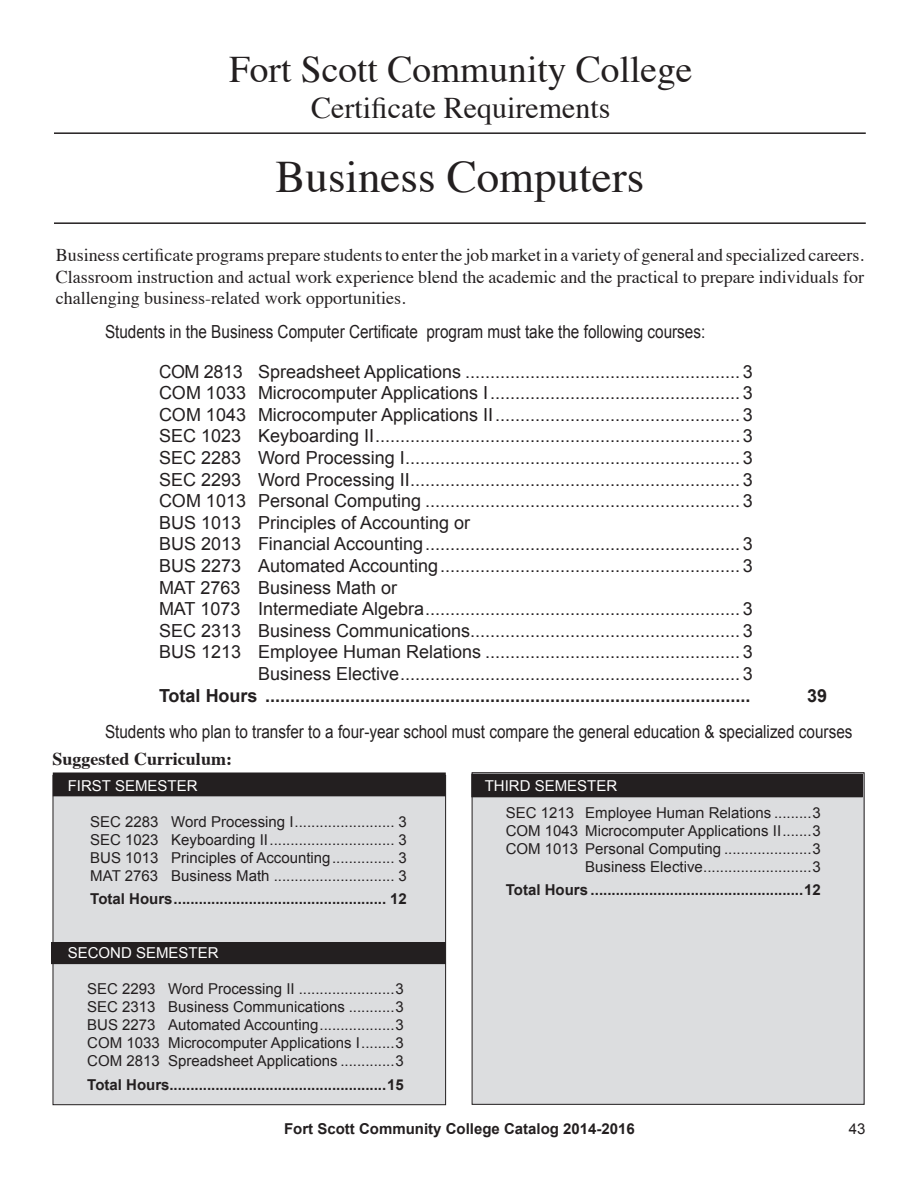
<style>
.page{position:relative;width:918px;height:1188px;background:#fff}
.page>*{position:absolute;margin:0;border:0;box-sizing:border-box;transform-origin:0 0}
.t1{font:45px "Times";color:#231f20}
.t2{font:37.5px "Times";color:#231f20}
.t3{font:30px "Times";color:#231f20}
.t4{font:18px "Arial";color:#231f20}
.t5{font:18px/21.6px "Times";color:#231f20;text-align:justify}
.t6{font:18px "Arial";color:#231f20;scale:.85 1}
.t7{font:700 18px "Arial";color:#231f20}
.t8{font:18px "Arial";color:#231f20;scale:.95 1}
.t9{font:700 18px "Times";color:#231f20}
.tables{font:15px/18px "Arial";color:#231f20}
.tables-2{font:700 15px "Arial";color:#231f20}
.Body_text{font:15px "Arial";color:#231f20}
.tables-3{font:15px "Arial";color:#fff}
.s1{font-style:inherit}
</style>
<div class="page">
<hr style="left:54px;top:132px;width:812px;height:2px;background:#231f20">
<hr style="left:54px;top:222px;width:812px;height:2px;background:#231f20">
<div style="left:53px;top:775px;width:393px;height:330px;background:#dcdddf"></div>
<div style="left:54px;top:773px;width:391px;height:23px;background:#231f20"></div>
<div style="left:53px;top:772px;width:393px;height:24px;border:2px solid #231f20"></div>
<div style="left:52px;top:943px;width:393px;height:20px;background:#231f20"></div>
<div style="left:51px;top:942px;width:395px;height:22px;border:2px solid #231f20"></div>
<div style="left:472px;top:773px;width:392px;height:331px;background:#dcdddf"></div>
<div style="left:472px;top:772px;width:392px;height:333px;border:1px solid #231f20"></div>
<div style="left:472px;top:774px;width:390px;height:23px;background:#231f20"></div>
<p class="t2" style="left:229px;top:34px;width:465px">Fort Scott Community College</p>
<p class="t3" style="left:311px;top:80px;width:301px">Certificate Requirements</p>
<p class="t1" style="left:276px;top:135px;width:370px">Business Computers</p>
<p class="t5" style="left:56px;top:243px;width:810px">Business certificate programs prepare students to enter the job market in a variety of general and specialized careers.<br>Classroom instruction and actual work experience blend the academic and the practical to prepare individuals for challenging business-related work opportunities.</p>
<p class="t6" style="left:105px;top:320px;width:708px">Students in the Business Computer Certificate program must take the following courses:</p>
<p class="t8" style="left:159px;top:359px;width:627px">COM 2813 Spreadsheet Applications ....................................................... 3</p>
<p class="t4" style="left:159px;top:381px;width:595px">COM 1033 Microcomputer Applications I.................................................. 3</p>
<p class="t4" style="left:159px;top:403px;width:595px">COM 1043 Microcomputer Applications II................................................. 3</p>
<p class="t4" style="left:159px;top:424px;width:595px">SEC 1023 Keyboarding II......................................................................... 3</p>
<p class="t4" style="left:159px;top:446px;width:595px">SEC 2283 Word Processing I................................................................... 3</p>
<p class="t4" style="left:159px;top:467px;width:595px">SEC 2293 Word Processing II.................................................................. 3</p>
<p class="t4" style="left:159px;top:489px;width:595px">COM 1013 Personal Computing ............................................................... 3</p>
<p class="t4" style="left:159px;top:511px;width:313px">BUS 1013 Principles of Accounting or</p>
<p class="t4" style="left:159px;top:532px;width:595px">BUS 2013 Financial Accounting............................................................... 3</p>
<p class="t4" style="left:159px;top:554px;width:595px">BUS 2273 Automated Accounting............................................................ 3</p>
<p class="t4" style="left:159px;top:575px;width:240px">MAT 2763 Business Math or</p>
<p class="t4" style="left:159px;top:597px;width:595px">MAT 1073 Intermediate Algebra............................................................... 3</p>
<p class="t4" style="left:159px;top:619px;width:595px">SEC 2313 Business Communications...................................................... 3</p>
<p class="t4" style="left:159px;top:640px;width:595px">BUS 1213 Employee Human Relations ................................................... 3</p>
<p class="t4" style="left:258px;top:662px;width:496px">Business Elective.................................................................... 3</p>
<p class="t7" style="left:159px;top:683px;width:593px">Total Hours .................................................................................................</p>
<p class="t7" style="left:807px;top:683px;width:22px">39</p>
<p class="t6" style="left:105px;top:719px;width:881px">Students who plan to transfer to a four-year school must compare the general education &amp; specialized courses</p>
<p class="t9" style="left:52px;top:742px;width:181px">Suggested Curriculum:</p>
<p class="tables-3" style="left:68px;top:776px;width:131px">FIRST SEMESTER</p>
<p class="tables" style="left:90px;top:813px;width:318px">SEC 2283 Word Processing I........................ 3</p>
<p class="tables" style="left:90px;top:831px;width:318px">SEC 1023 Keyboarding II.............................. 3</p>
<p class="tables" style="left:90px;top:849px;width:318px">BUS 1013 Principles of Accounting............... 3</p>
<p class="tables" style="left:90px;top:867px;width:318px">MAT 2763 Business Math ............................. 3</p>
<p class="tables-2" style="left:90px;top:889px;width:318px">Total Hours................................................... 12</p>
<p class="tables-3" style="left:68px;top:943px;width:152px">SECOND SEMESTER</p>
<p class="tables" style="left:87px;top:980px;width:318px">SEC 2293 Word Processing II .......................3</p>
<p class="tables" style="left:87px;top:998px;width:318px">SEC 2313 Business Communications ...........3</p>
<p class="tables" style="left:87px;top:1016px;width:318px">BUS 2273 Automated Accounting..................3</p>
<p class="tables" style="left:87px;top:1034px;width:318px">COM 1033 Microcomputer Applications I........3</p>
<p class="tables" style="left:87px;top:1052px;width:318px">COM 2813 Spreadsheet Applications .............3</p>
<p class="tables-2" style="left:87px;top:1074px;width:318px">Total Hours....................................................15</p>
<p class="tables-3" style="left:485px;top:776px;width:134px">THIRD SEMESTER</p>
<p class="tables" style="left:506px;top:804px;width:316px">SEC 1213 Employee Human Relations .........3<br>COM 1043 Microcomputer Applications II.......3</p>
<p class="tables" style="left:506px;top:840px;width:316px">COM 1013 Personal Computing .....................3</p>
<p class="Body_text" style="left:585px;top:857px;width:237px">Business Elective..........................3</p>
<p class="tables-2" style="left:506px;top:880px;width:316px">Total Hours ...................................................12</p>
<p class="tables-2" style="left:284px;top:1119px;width:352px">Fort Scott Community College Catalog <span class="s1">2014-2016</span></p>
<p class="tables" style="left:849px;top:1120px;width:18px">43</p>
</div>
